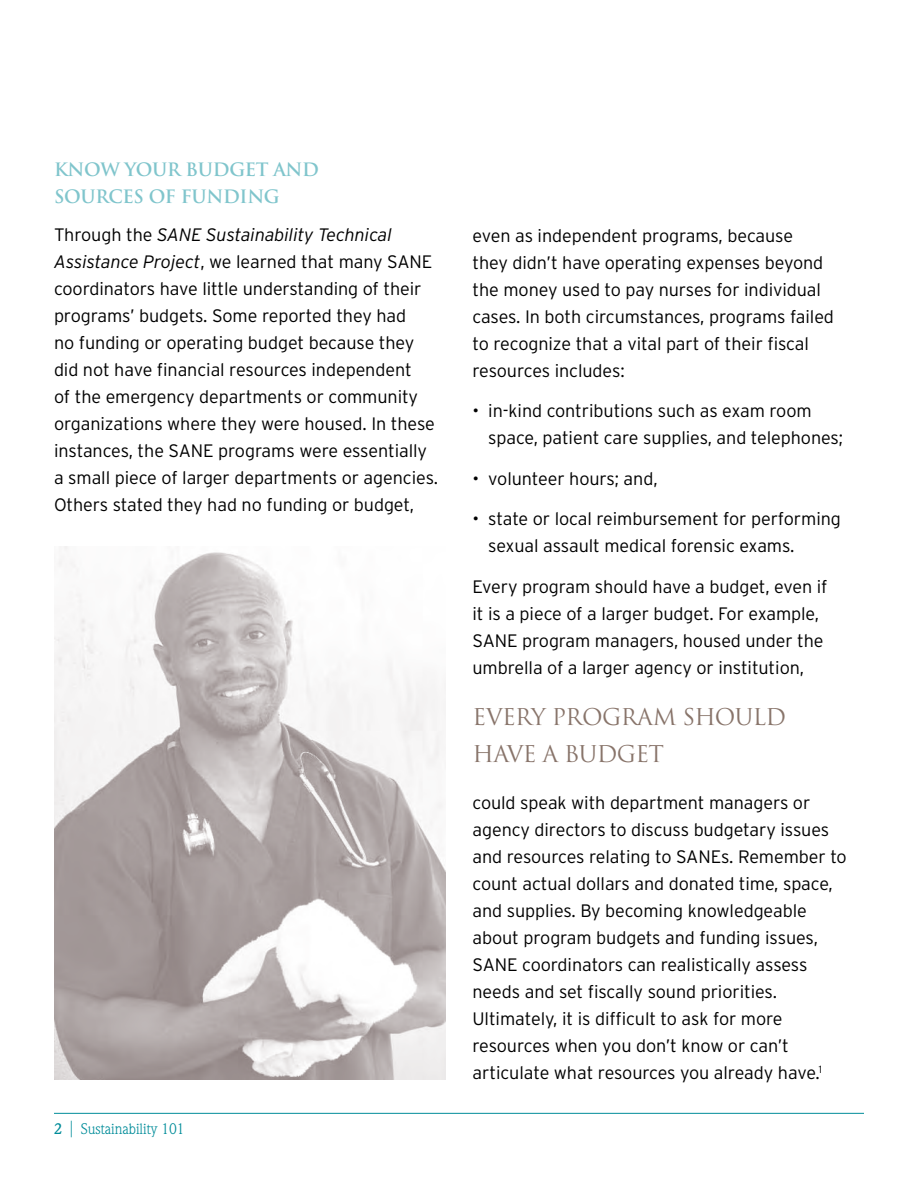
<style>
.page{position:relative;width:918px;height:1188px;background:#fff}
.page>*{position:absolute;margin:0;border:0;box-sizing:border-box;transform-origin:0 0}
.t1{font:22.5px/37.5px "Trajan";letter-spacing:-.03em;color:#88746a}
.body_copy{font:300 18px/27px "Interstate";letter-spacing:-.005em;color:#000}
.body_copy-2{font:700 18px/27px "Trajan";letter-spacing:-.02em;color:#80c5cc}
.body_copy-3{font:15px "Weidemann";letter-spacing:-.005em;color:#008c99}
.s1{font-style:italic}
.s2{font-weight:500}
.s3{font-size:22.5px}
</style>
<div class="page">
<hr style="left:54px;top:1113px;width:810px;height:1px;background:#008c99">
<img style="left:54px;top:547px;width:392px;height:533px">
<p class="body_copy-2" style="left:54px;top:156px;width:267px">KNOW YOUR BUDGET AND<br>SOURCES OF FUNDING</p>
<p class="body_copy" style="left:54px;top:221px;width:386px">Through the <span class="s1">SANE Sustainability Technical Assistance Project</span>, we learned that many SANE coordinators have little understanding of their programs’ budgets. Some reported they had<br>no funding or operating budget because they did not have financial resources independent<br>of the emergency departments or community organizations where they were housed. In these instances, the SANE programs were essentially a small piece of larger departments or agencies.<br>Others stated they had no funding or budget,</p>
<p class="body_copy-3" style="left:54px;top:1120px;width:132px"><span class="s2">2</span> <span class="s3">|</span> Sustainability 101</p>
<p class="body_copy" style="left:472px;top:222px;width:363px">even as independent programs, because<br>they didn’t have operating expenses beyond the money used to pay nurses for individual cases. In both circumstances, programs failed to recognize that a vital part of their fiscal resources includes:</p>
<p class="body_copy" style="left:488px;top:397px;width:356px;text-indent:-16px">• in-kind contributions such as exam room space, patient care supplies, and telephones;</p>
<p class="body_copy" style="left:472px;top:465px;width:187px">• volunteer hours; and,</p>
<p class="body_copy" style="left:488px;top:505px;width:354px;text-indent:-16px">• state or local reimbursement for performing sexual assault medical forensic exams.</p>
<p class="body_copy" style="left:472px;top:573px;width:357px">Every program should have a budget, even if it is a piece of a larger budget. For example, SANE program managers, housed under the umbrella of a larger agency or institution,</p>
<p class="t1" style="left:472px;top:698px;width:315px">EVERY PROGRAM SHOULD<br>HAVE A BUDGET</p>
<p class="body_copy" style="left:472px;top:789px;width:376px">could speak with department managers or agency directors to discuss budgetary issues and resources relating to SANEs. Remember to count actual dollars and donated time, space, and supplies. By becoming knowledgeable about program budgets and funding issues, SANE coordinators can realistically assess needs and set fiscally sound priorities.<br>Ultimately, it is difficult to ask for more resources when you don’t know or can’t articulate what resources you already have.<sup>1</sup></p>
</div>
